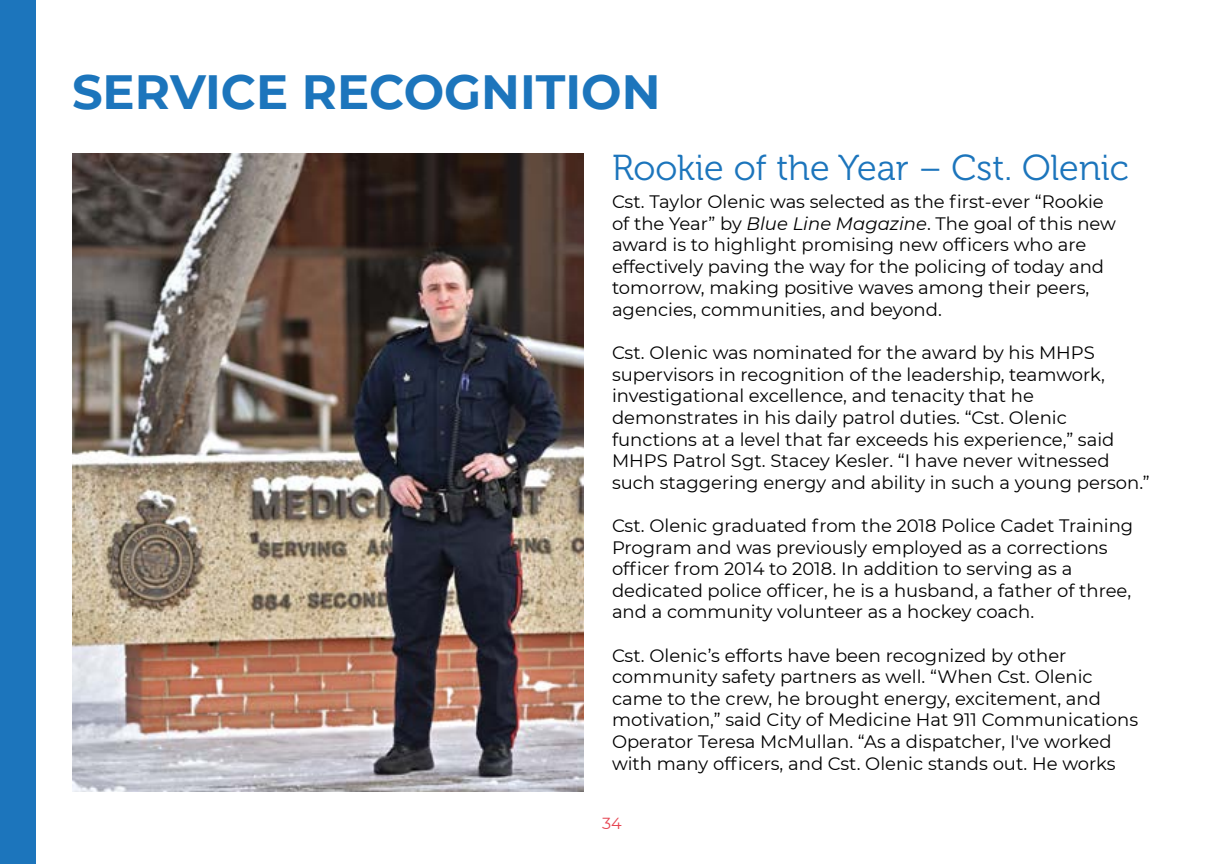
<style>
.page{position:relative;width:1224px;height:864px;background:#fff}
.page>*{position:absolute;margin:0;border:0;box-sizing:border-box;transform-origin:0 0}
.t1{font:700 48px "Montserrat";color:#1c75bc}
.t2{font:36px "Museo 300";color:#1c75bc}
.t3{font:18px/21.6px "Montserrat";color:#000}
.t4{font:16px "Montserrat";color:#e64653}
.s1{font-style:italic}
</style>
<div class="page">
<div style="left:0;top:0;width:36px;height:864px;background:#1c75bc"></div>
<img style="left:72px;top:153px;width:511px;height:639px">
<h1 class="t1" style="left:72px;top:57px;width:590px">SERVICE RECOGNITION</h1>
<h2 class="t2" style="left:612px;top:148px;width:518px">Rookie of the Year – Cst. Olenic</h2>
<p class="t3" style="left:612px;top:190px;width:506px">Cst. Taylor Olenic was selected as the first-ever “Rookie of the Year” by <span class="s1">Blue Line Magazine</span>. The goal of this new award is to highlight promising new officers who are effectively paving the way for the policing of today and tomorrow, making positive waves among their peers, agencies, communities, and beyond.</p>
<p class="t3" style="left:612px;top:341px;width:539px">Cst. OIenic was nominated for the award by his MHPS supervisors in recognition of the leadership, teamwork, investigational excellence, and tenacity that he demonstrates in his daily patrol duties. “Cst. Olenic functions at a level that far exceeds his experience,” said MHPS Patrol Sgt. Stacey Kesler. “I have never witnessed such staggering energy and ability in such a young person.”</p>
<p class="t3" style="left:612px;top:514px;width:523px">Cst. Olenic graduated from the 2018 Police Cadet Training Program and was previously employed as a corrections officer from 2014 to 2018. In addition to serving as a dedicated police officer, he is a husband, a father of three, and a community volunteer as a hockey coach.</p>
<p class="t3" style="left:612px;top:644px;width:528px">Cst. Olenic’s efforts have been recognized by other community safety partners as well. “When Cst. Olenic came to the crew, he brought energy, excitement, and motivation,” said City of Medicine Hat 911 Communications Operator Teresa McMullan. “As a dispatcher, I've worked with many officers, and Cst. Olenic stands out. He works</p>
<p class="t4" style="left:602px;top:813px;width:21px">34</p>
</div>
